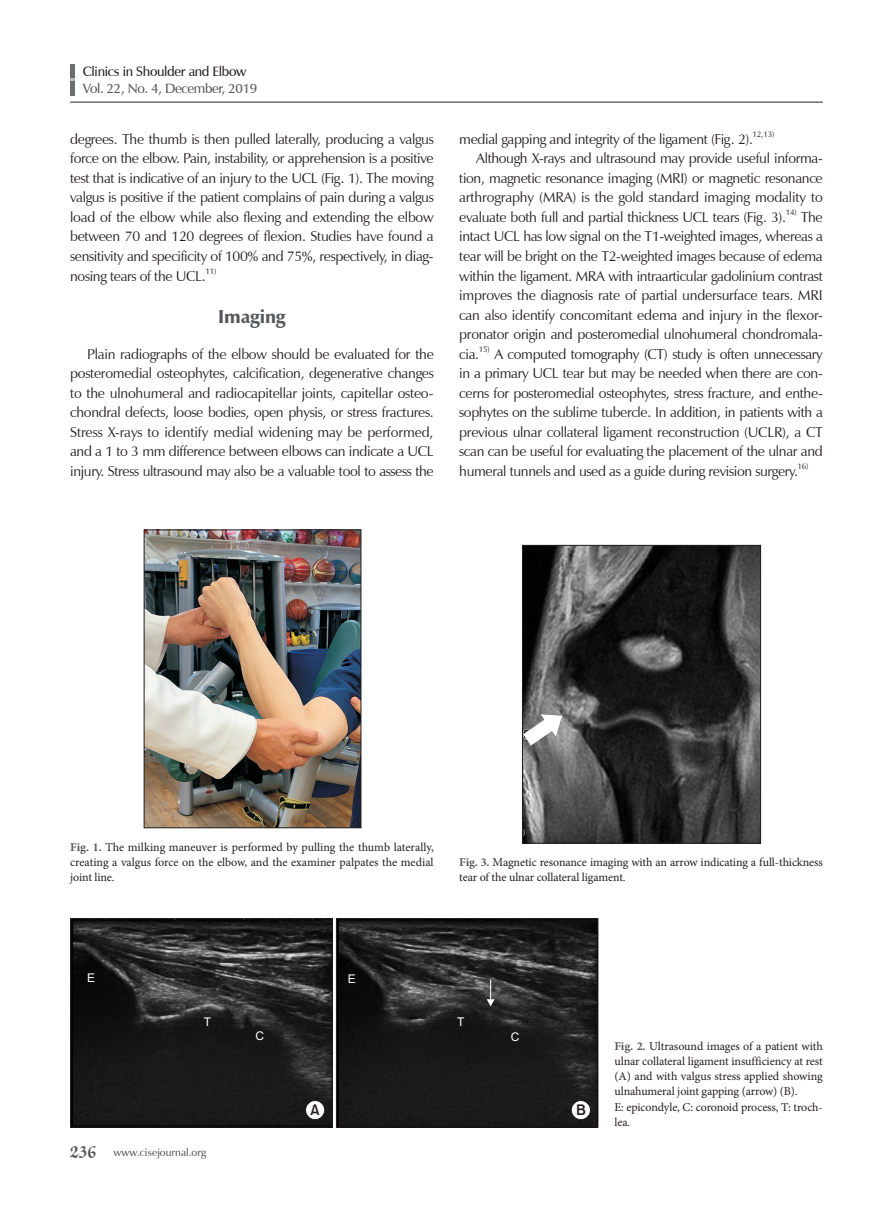
<style>
.page{position:relative;width:893px;height:1217px;background:#fff}
.page>*{position:absolute;margin:0;border:0;box-sizing:border-box;transform-origin:0 0}
.서론{font:900 18.75px "Zapf Humanist 601 BT";letter-spacing:-.01em;color:#57585a}
.t1{font:15px "Gothic 725 BT Bold A";color:#231f20}
.본문{font:14.25px/19.5px "Zapf Humanist 601 BT";letter-spacing:-.025em;color:#231f20;text-align:justify}
.t2{font:600 13.5px "Zapf Humanist 601 BT";letter-spacing:-.025em;color:#231f20}
.t3{font:600 13.5px "Zapf Humanist 601 BT";letter-spacing:-.025em;color:#57585a}
.표_그림서체{font:12px/15px "Minion Pro";letter-spacing:-.01em;color:#231f20;text-align:justify}
.t4{font:12px "Arial";color:#fff}
.t5{font:600 10.5px "Zapf Humanist 601 BT";color:#57585a}
.본문-2{font:8.25px "Zapf Humanist 601 BT";letter-spacing:-.025em;color:#231f20}
.s1{font-weight:700;color:#57585a}
.s2{font-family:"Zapf Chancery IT Cby BT";font-weight:700;font-size:19.5px}
</style>
<div class="page">
<hr style="left:70px;top:102px;width:753px;height:1px;background:#231f20">
<hr style="left:70px;top:64px;width:4px;height:32px;background:#6c6d70">
<img style="left:146px;top:531px;width:213px;height:294px">
<div style="left:144px;top:529px;width:217px;height:298px;border:1px solid #231f20"></div>
<svg style="left:70px;top:918px;width:528px;height:209px;background:#232323"></svg>
<div style="left:306px;top:1100px;width:19px;height:19px;background:#fff;border-radius:50%"></div>
<div style="left:305px;top:1099px;width:20px;height:20px;border:1px solid #231f20;border-radius:50%"></div>
<div style="left:571px;top:1100px;width:19px;height:19px;background:#fff;border-radius:50%"></div>
<div style="left:571px;top:1099px;width:20px;height:20px;border:1px solid #231f20;border-radius:50%"></div>
<svg style="left:487px;top:979px;width:8px;height:27px"></svg>
<img style="left:524px;top:547px;width:235px;height:294px">
<div style="left:522px;top:545px;width:239px;height:298px;border:1px solid #231f20"></div>
<svg style="left:523px;top:714px;width:39px;height:31px"></svg>
<p class="t2" style="left:83px;top:63px;width:165px">Clinics in Shoulder and Elbow</p>
<p class="t3" style="left:83px;top:80px;width:176px">Vol. 22, No. 4, December, 2019</p>
<p class="본문" style="left:70px;top:129px;width:365px">degrees. The thumb is then pulled laterally, producing a valgus force on the elbow. Pain, instability, or apprehension is a positive test that is indicative of an injury to the UCL (Fig. 1). The moving valgus is positive if the patient complains of pain during a valgus load of the elbow while also flexing and extending the elbow between 70 and 120 degrees of flexion. Studies have found a sensitivity and specificity of 100% and 75%, respectively, in diag&shy;nosing tears of the UCL.</p>
<p class="본문-2" style="left:205px;top:266px;width:12px">11)</p>
<p class="서론" style="left:218px;top:305px;width:69px">Imaging</p>
<p class="본문" style="left:70px;top:344px;width:365px;text-indent:17px">Plain radiographs of the elbow should be evaluated for the posteromedial osteophytes, calcification, degenerative changes to the ulnohumeral and radiocapitellar joints, capitellar osteo&shy;chondral defects, loose bodies, open physis, or stress fractures.<br>Stress X-rays to identify medial widening may be performed, and a 1 to 3 mm difference between elbows can indicate a UCL injury. Stress ultrasound may also be a valuable tool to assess the</p>
<p class="본문" style="left:459px;top:129px;width:295px">medial gapping and integrity of the ligament (Fig. 2).</p>
<p class="본문-2" style="left:753px;top:129px;width:23px">12,13)</p>
<p class="본문" style="left:459px;top:149px;width:365px;text-indent:17px">Although X-rays and ultrasound may provide useful informa&shy;tion, magnetic resonance imaging (MRI) or magnetic resonance arthrography (MRA) is the gold standard imaging modality to evaluate both full and partial thickness UCL tears (Fig. 3).</p>
<p class="본문-2" style="left:786px;top:207px;width:12px">14)</p>
<p class="본문" style="left:459px;top:207px;width:365px;text-indent:342px">The intact UCL has low signal on the T1-weighted images, whereas a tear will be bright on the T2-weighted images because of edema within the ligament. MRA with intraarticular gadolinium contrast improves the diagnosis rate of partial undersurface tears. MRI can also identify concomitant edema and injury in the flexor&shy;pronator origin and posteromedial ulnohumeral chondromala&shy;cia.</p>
<p class="본문-2" style="left:479px;top:344px;width:12px">15)</p>
<p class="본문" style="left:459px;top:344px;width:365px;text-indent:35px">A computed tomography (CT) study is often unnecessary in a primary UCL tear but may be needed when there are con&shy;cerns for posteromedial osteophytes, stress fracture, and enthe&shy;sophytes on the sublime tubercle. In addition, in patients with a previous ulnar collateral ligament reconstruction (UCLR), a CT scan can be useful for evaluating the placement of the ulnar and humeral tunnels and used as a guide during revision surgery.</p>
<p class="본문-2" style="left:798px;top:461px;width:12px">16)</p>
<p class="표_그림서체" style="left:70px;top:839px;width:365px"><span class="s1">Fig. 1.</span> The milking maneuver is performed by pulling the thumb laterally, creating a valgus force on the elbow, and the examiner palpates the medial joint line.</p>
<p class="표_그림서체" style="left:459px;top:854px;width:365px"><span class="s1">Fig. 3.</span> Magnetic resonance imaging with an arrow indicating a full-thickness tear of the ulnar collateral ligament.</p>
<p class="t4" style="left:87px;top:972px;width:10px">E</p>
<p class="t4" style="left:204px;top:1017px;width:9px">T</p>
<p class="t4" style="left:348px;top:974px;width:10px">E</p>
<p class="t4" style="left:457px;top:1016px;width:9px">T</p>
<p class="t5" style="left:70px;top:1145px;width:138px"><span class="s2">236</span> www.cisejournal.org</p>
<p class="t4" style="left:255px;top:1030px;width:10px">C</p>
<p class="t4" style="left:511px;top:1032px;width:10px">C</p>
<p class="t1" style="left:311px;top:1101px;width:11px">A</p>
<p class="t1" style="left:576px;top:1101px;width:11px">B</p>
<p class="표_그림서체" style="left:614px;top:1038px;width:210px"><span class="s1">Fig. 2.</span> Ultrasound images of a patient with ulnar collateral ligament insufficiency at rest (A) and with valgus stress applied showing ulnahumeral joint gapping (arrow) (B).</p>
<p class="표_그림서체" style="left:614px;top:1098px;width:210px">E: epicondyle, C: coronoid process, T: troch&shy;lea.</p>
</div>
